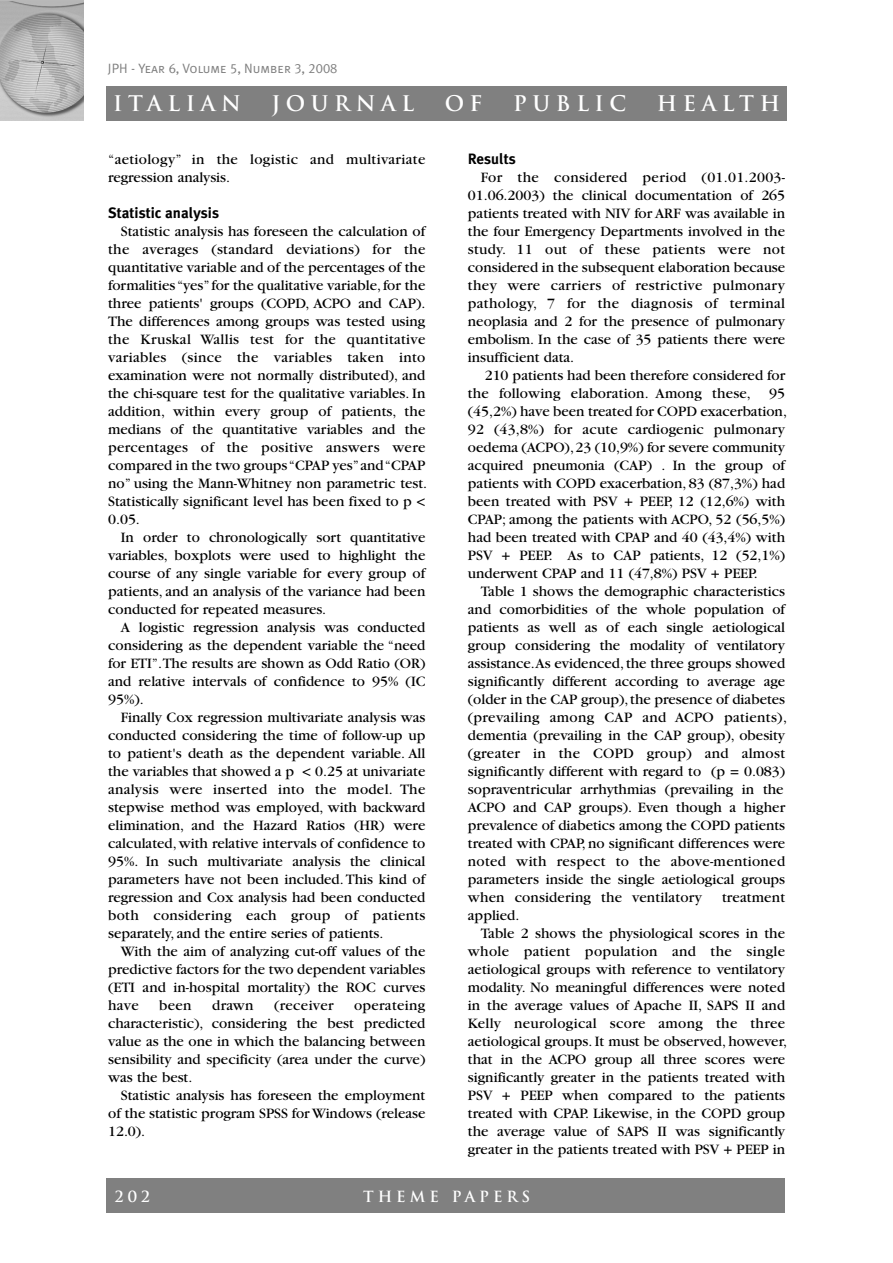
<style>
.page{position:relative;width:893px;height:1263px;background:#fff}
.page>*{position:absolute;margin:0;border:0;box-sizing:border-box;transform-origin:0 0}
.t1{font:700 21px "Trajan";letter-spacing:.265em;color:#fff}
.t2{font:15px/18px "Garamond";color:#000;text-align:justify}
.t3{font:15px/18px "Garamond";letter-spacing:.02em;color:#000}
.t4{font:700 15px "Meta Plus";color:#000}
.t5{font:700 15px "Trajan";letter-spacing:.265em;color:#fff}
.t6{font:13.5px "Meta Plus Normal Caps";color:#808080}
</style>
<div class="page">
<div style="left:0;top:0;width:84px;height:5px;background:#b8b8b8"></div>
<img style="left:0;top:1px;width:84px;height:119px">
<div style="left:106px;top:86px;width:681px;height:34px;background:#808080"></div>
<div style="left:106px;top:1179px;width:679px;height:34px;background:#808080"></div>
<p class="t6" style="left:108px;top:60px;width:231px">JPH - Year 6, Volume 5, Number 3, 2008</p>
<h1 class="t1" style="left:113px;top:91px;width:129px">ITALIAN</h1>
<h1 class="t1" style="left:272px;top:91px;width:144px">JOURNAL</h1>
<h1 class="t1" style="left:445px;top:91px;width:39px">O F</h1>
<h1 class="t1" style="left:513px;top:91px;width:115px">PUBLIC</h1>
<h1 class="t1" style="left:657px;top:91px;width:125px">HEALTH</h1>
<p class="t3" style="left:108px;top:151px;width:319px">“aetiology” in the logistic and multivariate regression analysis.</p>
<p class="t4" style="left:108px;top:204px;width:112px">Statistic analysis</p>
<p class="t2" style="left:108px;top:223px;width:321px;text-align:left;text-indent:13px">Statistic analysis has foreseen the calculation of the averages (standard deviations) for the quantitative variable and of the percentages of the formalities “yes” for the qualitative variable,for the three patients' groups (COPD, ACPO and CAP).<br>The differences among groups was tested using the Kruskal Wallis test for the quantitative variables (since the variables taken into examination were not normally distributed), and the chi-square test for the qualitative variables. In addition, within every group of patients, the medians of the quantitative variables and the percentages of the positive answers were compared in the two groups“CPAP yes”and“CPAP no” using the Mann-Whitney non parametric test.<br>Statistically significant level has been fixed to p &lt; 0.05.</p>
<p class="t2" style="left:108px;top:529px;width:319px;text-indent:13px">In order to chronologically sort quantitative variables, boxplots were used to highlight the course of any single variable for every group of patients, and an analysis of the variance had been conducted for repeated measures.</p>
<p class="t2" style="left:108px;top:619px;width:319px;text-indent:13px">A logistic regression analysis was conducted considering as the dependent variable the “need for ETI”.The results are shown as Odd Ratio (OR) and relative intervals of confidence to 95% (IC 95%).</p>
<p class="t2" style="left:108px;top:709px;width:319px;text-indent:13px">Finally Cox regression multivariate analysis was conducted considering the time of follow-up up to patient's death as the dependent variable. All the variables that showed a p &lt; 0.25 at univariate analysis were inserted into the model. The stepwise method was employed, with backward elimination, and the Hazard Ratios (HR) were calculated, with relative intervals of confidence to 95%. In such multivariate analysis the clinical parameters have not been included.This kind of regression and Cox analysis had been conducted both considering each group of patients separately, and the entire series of patients.</p>
<p class="t2" style="left:108px;top:943px;width:319px;text-indent:13px">With the aim of analyzing cut-off values of the predictive factors for the two dependent variables (ETI and in-hospital mortality) the ROC curves have</p>
<p class="t2" style="left:159px;top:997px;width:34px">been</p>
<p class="t2" style="left:212px;top:997px;width:43px">drawn</p>
<p class="t3" style="left:274px;top:997px;width:61px">(receiver</p>
<p class="t2" style="left:108px;top:997px;width:319px;text-indent:246px">operateing characteristic), considering the best predicted value as the one in which the balancing between sensibility and specificity (area under the curve) was the best.</p>
<p class="t2" style="left:108px;top:1087px;width:319px;text-indent:13px">Statistic analysis has foreseen the employment of the statistic program SPSS forWindows (release 12.0).</p>
<p class="t4" style="left:468px;top:150px;width:49px">Results</p>
<p class="t2" style="left:468px;top:169px;width:319px;text-indent:13px">For the considered period (01.01.2003- 01.06.2003) the clinical documentation of 265 patients treated with NIV for ARF was available in the four Emergency Departments involved in the study. 11 out of these patients were not considered in the subsequent elaboration because they were carriers of restrictive pulmonary pathology, 7 for the diagnosis of terminal neoplasia and 2 for the presence of pulmonary embolism. In the case of 35 patients there were insufficient data.</p>
<p class="t2" style="left:468px;top:367px;width:321px;text-align:left;text-indent:17px">210 patients had been therefore considered for the following elaboration. Among these, 95 (45,2%) have been treated for COPD exacerbation, 92 (43,8%) for acute cardiogenic pulmonary oedema (ACPO),23 (10,9%) for severe community acquired pneumonia (CAP) . In the group of patients with COPD exacerbation, 83 (87,3%) had been treated with PSV + PEEP, 12 (12,6%) with CPAP; among the patients with ACPO, 52 (56,5%) had been treated with CPAP and 40 (43,4%) with PSV + PEEP. As to CAP patients, 12 (52,1%) underwent CPAP and 11 (47,8%) PSV + PEEP.</p>
<p class="t2" style="left:468px;top:583px;width:321px;text-align:left;text-indent:13px">Table 1 shows the demographic characteristics and comorbidities of the whole population of patients as well as of each single aetiological group considering the modality of ventilatory assistance.As evidenced,the three groups showed significantly different according to average age (older in the CAP group),the presence of diabetes (prevailing among CAP and ACPO patients), dementia (prevailing in the CAP group), obesity (greater in the COPD group) and almost significantly different with regard to (p = 0.083) sopraventricular arrhythmias (prevailing in the ACPO and CAP groups). Even though a higher prevalence of diabetics among the COPD patients treated with CPAP, no significant differences were noted with respect to the above-mentioned parameters inside the single aetiological groups when considering the ventilatory</p>
<p class="t2" style="left:722px;top:889px;width:65px">treatment</p>
<p class="t2" style="left:468px;top:907px;width:53px">applied.</p>
<p class="t2" style="left:481px;top:925px;width:306px">Table 2 shows the physiological scores in the</p>
<p class="t3" style="left:468px;top:943px;width:319px">whole patient population and the single</p>
<p class="t2" style="left:468px;top:961px;width:319px">aetiological groups with reference to ventilatory</p>
<p class="t2" style="left:468px;top:979px;width:319px">modality. No meaningful differences were noted</p>
<p class="t2" style="left:468px;top:997px;width:319px">in the average values of Apache II, SAPS II and</p>
<p class="t3" style="left:468px;top:1015px;width:319px">Kelly neurological score among the three</p>
<p class="t2" style="left:468px;top:1033px;width:321px">aetiological groups. It must be observed, however,</p>
<p class="t2" style="left:468px;top:1051px;width:319px">that in the ACPO group all three scores were</p>
<p class="t2" style="left:468px;top:1069px;width:319px">significantly greater in the patients treated with</p>
<p class="t2" style="left:468px;top:1087px;width:319px">PSV + PEEP when compared to the patients</p>
<p class="t2" style="left:468px;top:1105px;width:319px">treated with CPAP. Likewise, in the COPD group</p>
<p class="t2" style="left:468px;top:1123px;width:319px">the average value of SAPS II was significantly</p>
<p class="t2" style="left:468px;top:1141px;width:319px">greater in the patients treated with PSV + PEEP in</p>
<p class="t5" style="left:115px;top:1187px;width:37px">202</p>
<p class="t5" style="left:363px;top:1187px;width:169px">THEME PAPERS</p>
</div>
